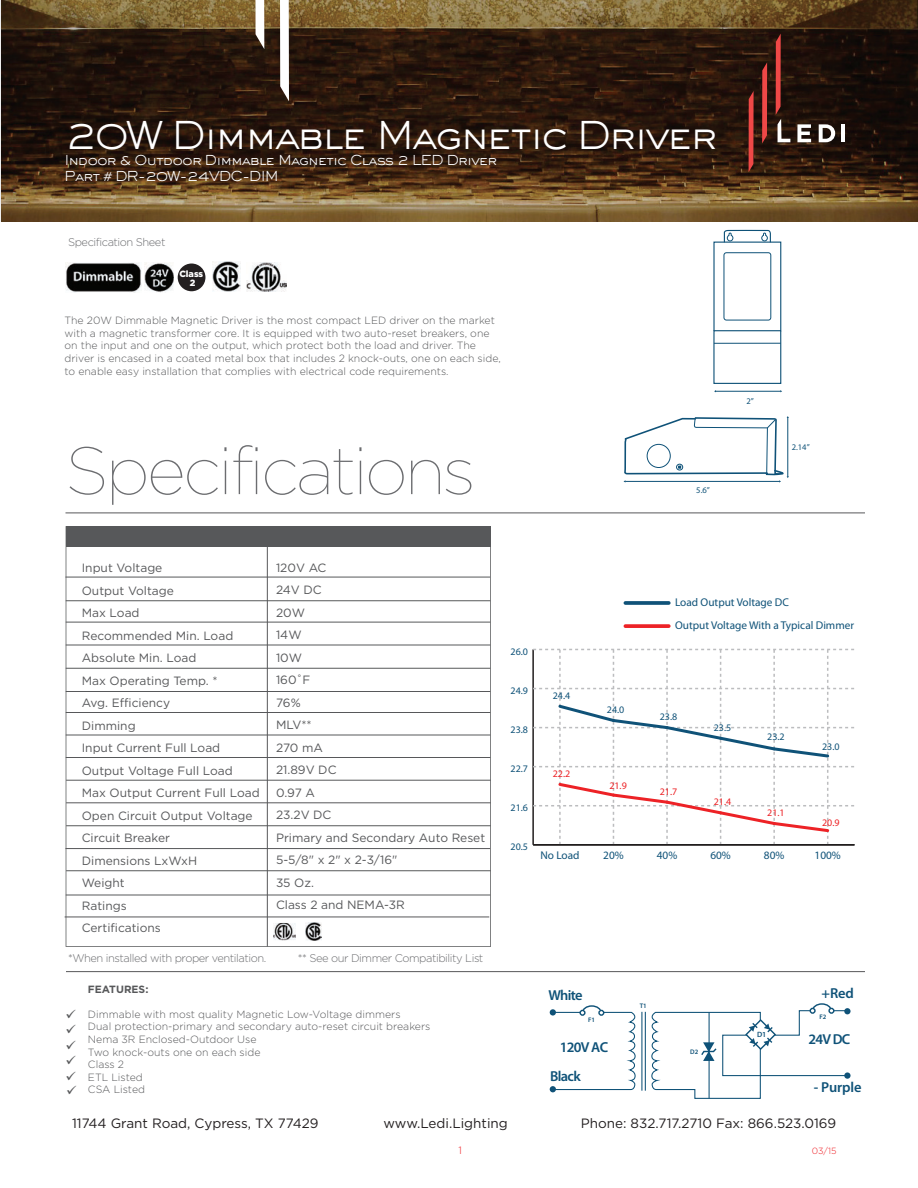
<style>
.page{position:relative;width:918px;height:1188px;background:#fff}
.page>*{position:absolute;margin:0;border:0;box-sizing:border-box;transform-origin:0 0}
.t1{font:100 66.9px "Gotham";letter-spacing:-.04em;color:#6c6d70}
.t2{font:300 37.65px "Sackers Gothic Std";letter-spacing:-.075em;color:#fff}
.t3{font:600 14.4px "Myriad Pro";letter-spacing:-.05em;color:#0f5278}
.t4{font:13.5px "Gotham";color:#231f20}
.t5{font:300 13.5px/16.2px "Sackers Gothic Std";letter-spacing:-.075em;color:#fff}
.t6{font:13.5px/15.6px "Wingdings";color:#57585a;text-align:justify}
.t7{font:12px/22.5px "Gotham";color:#57585a}
.t8{font:11.25px/23.1px "Myriad Pro";color:#0f5278}
.t9{font:300 11.1px "Gotham";letter-spacing:-.04em;color:#6c6d70}
.t10{font:300 10.5px/12.6px "Gotham";color:#57585a}
.t11{font:700 10.5px "Gotham";color:#57585a}
.t12{font:300 10.5px "Gotham";color:#ee1d23}
.t13{font:10.05px "Myriad Pro";color:#0f5278}
.t14{font:10.05px "Myriad Pro";color:#ed2226}
.t15{font:900 9px/8.6px "Gotham";color:#fff;text-align:center}
.t16{font:300 9px "Gotham";color:#ee1d23}
.t17{font:8.55px "Myriad Pro";color:#0f5278}
.t18{font:600 7.65px "Myriad Pro";color:#0f5278}
.t19{font:600 6.6px "Myriad Pro";letter-spacing:-.01em;color:#0f5278}
</style>
<div class="page">
<img style="left:1px;top:0;width:917px;height:222px">
<hr style="left:65px;top:513px;width:800px;height:1px;background:#57585a">
<svg style="left:797px;top:124px;width:14px;height:18px"></svg>
<svg style="left:819px;top:124px;width:16px;height:18px"></svg>
<hr style="left:842px;top:124px;width:3px;height:18px;background:#fff">
<svg style="left:749px;top:91px;width:5px;height:81px"></svg>
<svg style="left:762px;top:62px;width:5px;height:82px"></svg>
<svg style="left:776px;top:34px;width:14px;height:108px"></svg>
<svg style="left:280px;top:0;width:9px;height:101px"></svg>
<svg style="left:255px;top:0;width:9px;height:49px"></svg>
<hr style="left:66px;top:971px;width:799px;height:1px;background:#57585a">
<svg style="left:66px;top:526px;width:425px;height:421px"></svg>
<hr style="left:267px;top:526px;width:1px;height:420px;background:#57585a">
<img style="left:213px;top:261px;width:27px;height:30px">
<img style="left:246px;top:263px;width:41px;height:28px">
<img style="left:65px;top:262px;width:77px;height:31px">
<img style="left:145px;top:262px;width:29px;height:31px">
<div style="left:178px;top:264px;width:27px;height:27px;background:#231f20;border-radius:50%"></div>
<img style="left:273px;top:923px;width:23px;height:17px">
<svg style="left:276px;top:932px;width:20px;height:1px"></svg>
<img style="left:306px;top:923px;width:16px;height:18px">
<hr style="left:532px;top:649px;width:2px;height:196px;background:#211e1e">
<hr style="left:533px;top:844px;width:321px;height:2px;background:#211e1e">
<hr style="left:641px;top:1012px;width:1px;height:79px;background:#0f5278">
<hr style="left:645px;top:1012px;width:1px;height:79px;background:#0f5278">
<svg style="left:550px;top:1005px;width:86px;height:87px"></svg>
<svg style="left:651px;top:1003px;width:198px;height:96px"></svg>
<svg style="left:533px;top:416px;width:321px;height:428px"></svg>
<svg style="left:713px;top:229px;width:69px;height:163px"></svg>
<hr style="left:714px;top:330px;width:67px;height:1px;background:#0f5278">
<hr style="left:714px;top:343px;width:67px;height:1px;background:#0f5278">
<div style="left:724px;top:252px;width:47px;height:68px;border:1px solid #0f5278;border-radius:2px"></div>
<h2 class="t2" style="left:64px;top:110px;width:656px">20W Dimmable Magnetic Driver</h2>
<p class="t5" style="left:64px;top:152px;width:435px">Indoor &amp; Outdoor Dimmable Magnetic Class 2 LED Driver<br>Part # DR-20W-24VDC-DIM</p>
<p class="t9" style="left:68px;top:236px;width:99px">Specification Sheet</p>
<p class="t15" style="left:179px;top:270px;width:25px">Class<br>2</p>
<p class="t10" style="left:64px;top:314px;width:438px">The 20W Dimmable Magnetic Driver is the most compact LED driver on the market with a magnetic transformer core. It is equipped with two auto-reset breakers, one on the input and one on the output, which protect both the load and driver. The driver is encased in a coated metal box that includes 2 knock-outs, one on each side, to enable easy installation that complies with electrical code requirements.</p>
<h1 class="t1" style="left:66px;top:435px;width:412px">Specifications</h1>
<p class="t17" style="left:696px;top:485px;width:15px">5.6”</p>
<p class="t17" style="left:747px;top:396px;width:9px">2”</p>
<p class="t17" style="left:792px;top:442px;width:20px">2.14”</p>
<p class="t7" style="left:82px;top:557px;width:179px">Input Voltage<br>Output Voltage<br>Max Load<br>Recommended Min. Load<br>Absolute Min. Load<br>Max Operating Temp. *<br>Avg. Efficiency<br>Dimming<br>Input Current Full Load<br>Output Voltage Full Load<br>Max Output Current Full Load<br>Open Circuit Output Voltage<br>Circuit Breaker<br>Dimensions LxWxH<br>Weight<br>Ratings<br>Certifications</p>
<p class="t7" style="left:276px;top:556px;width:211px">120V AC<br>24V DC<br>20W<br>14W<br>10W<br>160˚F<br>76%<br>MLV**<br>270 mA<br>21.89V DC<br>0.97 A<br>23.2V DC<br>Primary and Secondary Auto Reset<br>5-5/8" x 2" x 2-3/16"<br>35 Oz.<br>Class 2 and NEMA-3R</p>
<p class="t9" style="left:68px;top:952px;width:200px">*When installed with proper ventilation.</p>
<p class="t9" style="left:298px;top:952px;width:187px">** See our Dimmer Compatibility List</p>
<p class="t6" style="left:66px;top:1007px;width:12px">✓ ✓ ✓ ✓ ✓</p>
<p class="t11" style="left:88px;top:983px;width:62px">FEATURES:</p>
<p class="t10" style="left:88px;top:1008px;width:344px">Dimmable with most quality Magnetic Low-Voltage dimmers<br>Dual protection-primary and secondary auto-reset circuit breakers<br>Nema 3R Enclosed-Outdoor Use<br>Two knock-outs one on each side<br>Class 2<br>ETL Listed<br>CSA Listed</p>
<p class="t13" style="left:511px;top:646px;width:19px">26.0</p>
<p class="t13" style="left:511px;top:685px;width:19px">24.9</p>
<p class="t13" style="left:511px;top:724px;width:19px">23.8</p>
<p class="t13" style="left:511px;top:763px;width:19px">22.7</p>
<p class="t13" style="left:511px;top:802px;width:19px">21.6</p>
<p class="t13" style="left:511px;top:841px;width:19px">20.5</p>
<p class="t13" style="left:553px;top:689px;width:19px">24.4</p>
<p class="t14" style="left:553px;top:767px;width:19px">22.2</p>
<p class="t13" style="left:607px;top:704px;width:19px">24.0</p>
<p class="t14" style="left:609px;top:779px;width:19px">21.9</p>
<p class="t8" style="left:675px;top:591px;width:180px">Load Output Voltage DC<br>Output Voltage With a Typical Dimmer</p>
<p class="t13" style="left:660px;top:710px;width:19px">23.8</p>
<p class="t14" style="left:660px;top:786px;width:19px">21.7</p>
<p class="t13" style="left:714px;top:721px;width:19px">23.5</p>
<p class="t14" style="left:714px;top:795px;width:19px">21.4</p>
<p class="t13" style="left:767px;top:731px;width:19px">23.2</p>
<p class="t14" style="left:767px;top:806px;width:19px">21.1</p>
<p class="t13" style="left:822px;top:741px;width:19px">23.0</p>
<p class="t14" style="left:822px;top:816px;width:19px">20.9</p>
<p class="t8" style="left:540px;top:844px;width:41px">No Load</p>
<p class="t8" style="left:603px;top:844px;width:22px">20%</p>
<p class="t8" style="left:657px;top:844px;width:22px">40%</p>
<p class="t8" style="left:710px;top:844px;width:22px">60%</p>
<p class="t8" style="left:764px;top:844px;width:22px">80%</p>
<p class="t8" style="left:815px;top:844px;width:28px">100%</p>
<h3 class="t3" style="left:548px;top:986px;width:36px">White</h3>
<p class="t19" style="left:588px;top:1015px;width:8px">F1</p>
<h3 class="t3" style="left:560px;top:1038px;width:50px">120V AC</h3>
<h3 class="t3" style="left:550px;top:1067px;width:32px">Black</h3>
<p class="t19" style="left:640px;top:1002px;width:8px">T1</p>
<p class="t19" style="left:690px;top:1048px;width:10px">D2</p>
<p class="t18" style="left:757px;top:1029px;width:10px">D1</p>
<h3 class="t3" style="left:822px;top:984px;width:34px">+Red</h3>
<p class="t19" style="left:819px;top:1013px;width:8px">F2</p>
<h3 class="t3" style="left:808px;top:1030px;width:43px">24V DC</h3>
<h3 class="t3" style="left:814px;top:1078px;width:49px">- Purple</h3>
<p class="t4" style="left:72px;top:1115px;width:248px">11744 Grant Road, Cypress, TX 77429</p>
<p class="t4" style="left:383px;top:1115px;width:126px">www.Ledi.Lighting</p>
<p class="t4" style="left:581px;top:1115px;width:257px">Phone: 832.717.2710 Fax: 866.523.0169</p>
<p class="t12" style="left:459px;top:1145px;width:5px">1</p>
<p class="t16" style="left:812px;top:1146px;width:26px">03/15</p>
</div>
